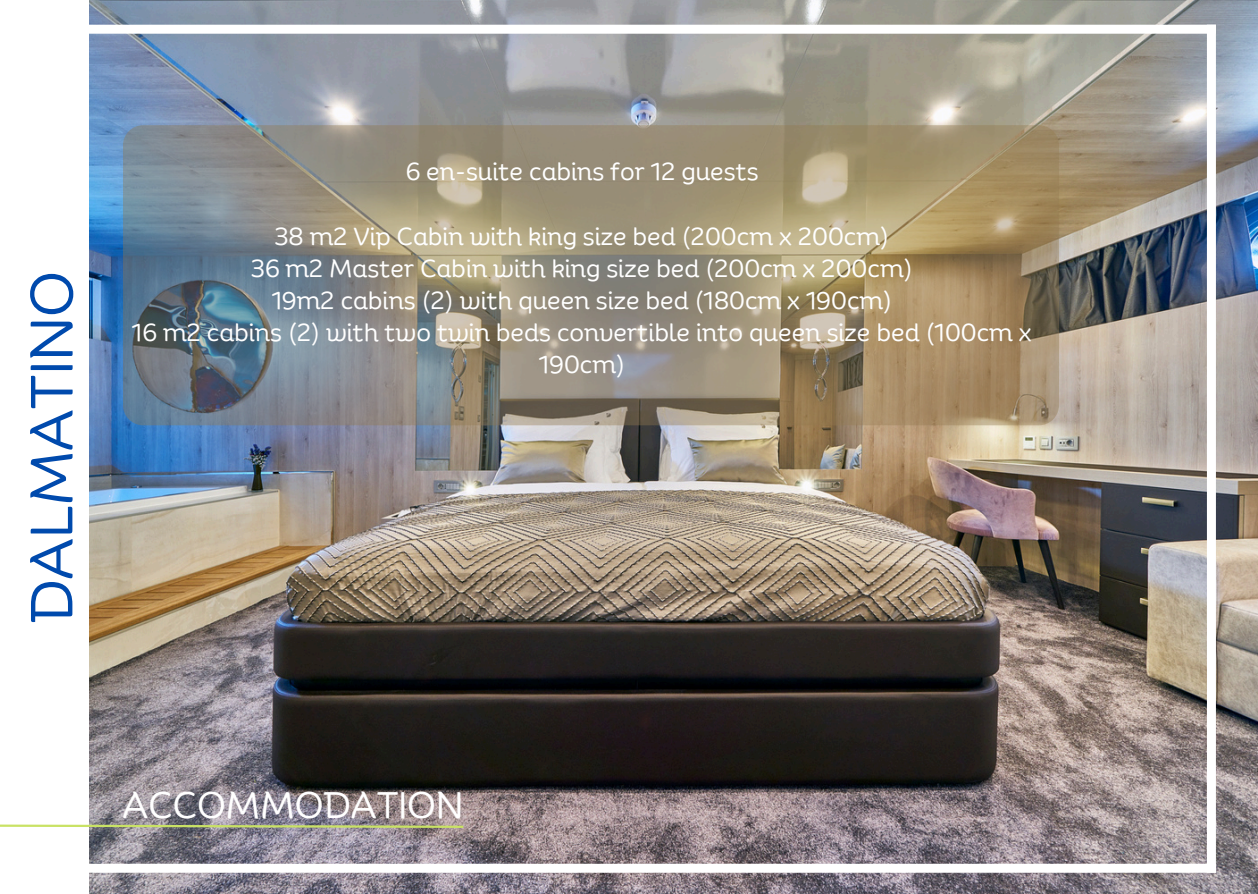
<style>
.page{position:relative;width:1258px;height:894px;background:#fff}
.page>*{position:absolute;margin:0;border:0;box-sizing:border-box;transform-origin:0 0}
.t1{font:57.6px "Binate Display";color:#004aad}
.t2{font:36px "Binate Display";color:#fff}
.t3{font:24px/32.1px "Binate Display";color:#fff;text-align:center}
</style>
<div class="page">
<img style="left:89px;top:0;width:1169px;height:892px">
<svg style="left:0;top:823px;width:465px;height:5px;background:#b2ba87"></svg>
<div style="left:47px;top:25px;width:1169px;height:9px;background:#fff"></div>
<div style="left:47px;top:863px;width:1169px;height:9px;background:#fff"></div>
<div style="left:1207px;top:25px;width:9px;height:847px;background:#fff"></div>
<svg style="left:123px;top:125px;width:936px;height:300px;background:#938c7a"></svg>
<h1 class="t1" style="left:-2px;top:622px;width:353px;rotate:-90deg">DALMATINO</h1>
<p class="t3" style="left:406px;top:152px;width:354px">6 en-suite cabins for 12 guests</p>
<p class="t3" style="left:275px;top:216px;width:615px">38 m2 Vip Cabin with king size bed (200cm x 200cm)</p>
<p class="t3" style="left:252px;top:248px;width:663px">36 m2 Master Cabin with king size bed (200cm x 200cm)</p>
<p class="t3" style="left:272px;top:280px;width:622px">19m2 cabins (2) with queen size bed (180cm x 190cm)</p>
<h2 class="t3" style="left:132px;top:312px;width:901px">16 m2 cabins (2) with two twin beds convertible into queen size bed (100cm x<br>190cm)</h2>
<p class="t2" style="left:123px;top:770px;width:342px">ACCOMMODATION</p>
</div>
